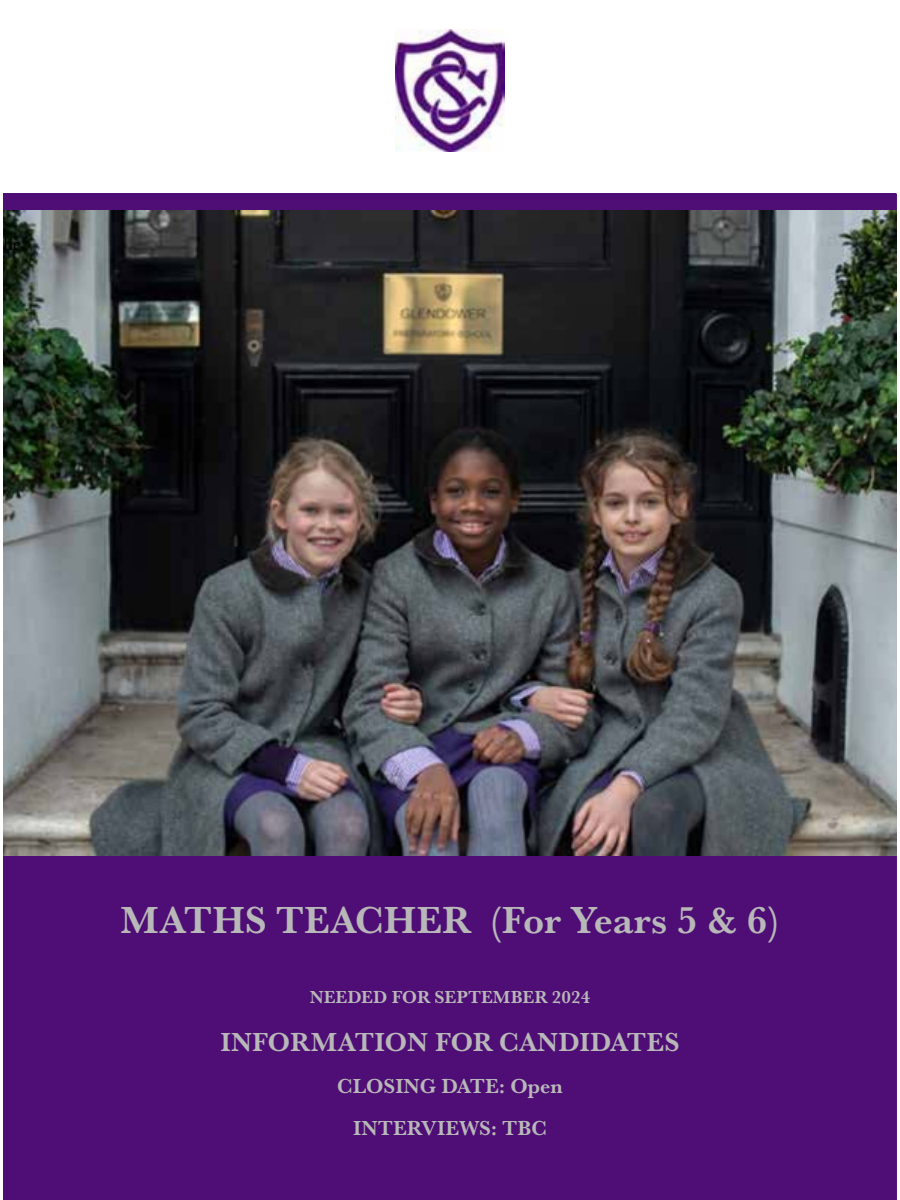
<style>
.page{position:relative;width:900px;height:1200px;background:#fff}
.page>*{position:absolute;margin:0;border:0;box-sizing:border-box;transform-origin:0 0}
.t1{font:700 39px "Baskerville URW";color:#b8b8b8}
.t2{font:700 27px "Baskerville URW";color:#b8b8b8}
.t3{font:700 21px/42px "Baskerville URW";color:#b8b8b8;text-align:center}
.t4{font:700 18px "Baskerville URW";color:#b8b8b8}
.t5{font:18px "Minion Pro";color:#000}
</style>
<div class="page">
<div style="left:4px;top:194px;width:892px;height:1006px;background:#4f0d76"></div>
<img style="left:4px;top:211px;width:892px;height:644px">
<img style="left:396px;top:30px;width:108px;height:121px">
<p class="t5" style="left:4px;top:232px;width:19px">he</p>
<h1 class="t1" style="left:121px;top:892px;width:660px">MATHS TEACHER (For Years 5 &amp; 6)</h1>
<p class="t4" style="left:310px;top:984px;width:282px">NEEDED FOR SEPTEMBER 2024</p>
<p class="t2" style="left:220px;top:1023px;width:461px">INFORMATION FOR CANDIDATES</p>
<p class="t3" style="left:337px;top:1064px;width:227px">CLOSING DATE: Open<br>INTERVIEWS: TBC</p>
</div>
